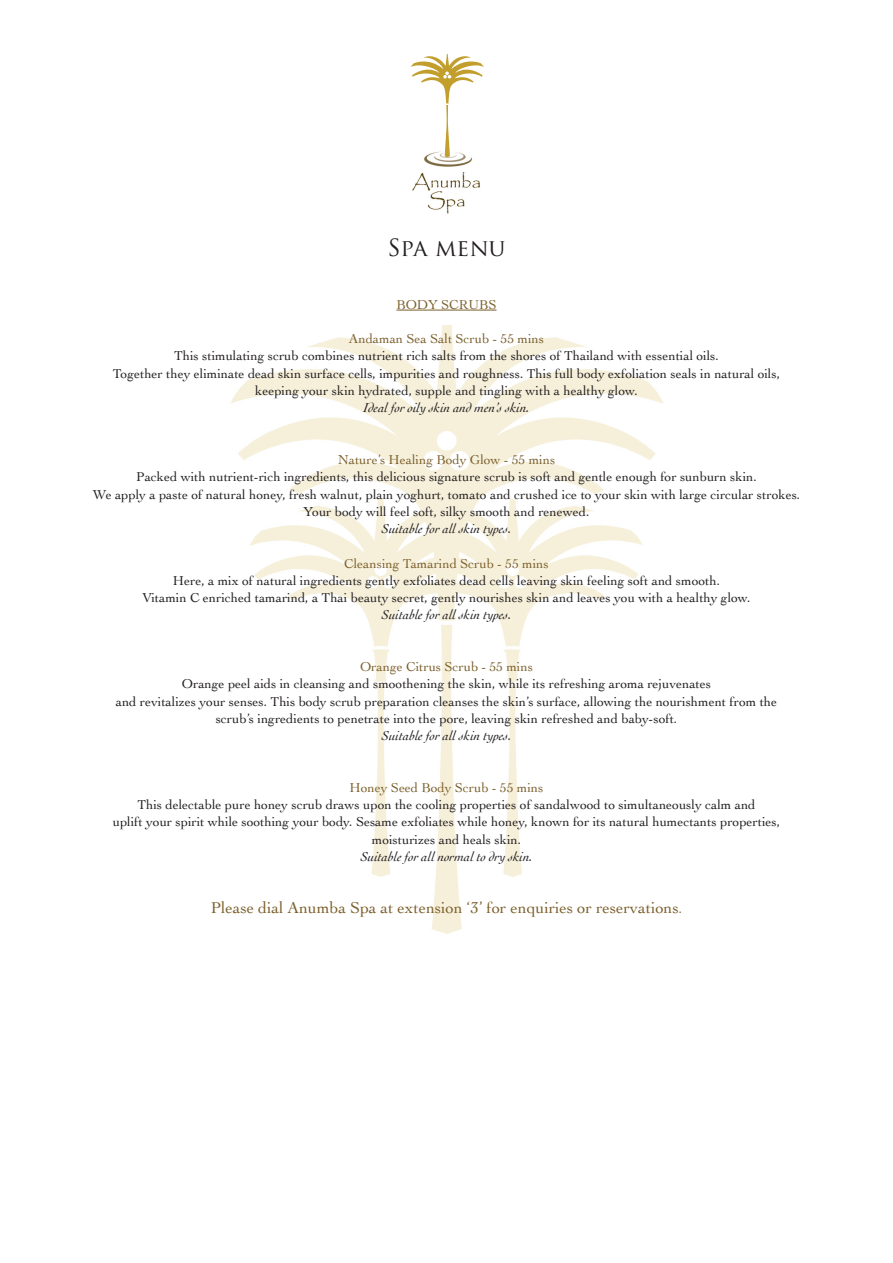
<style>
.page{position:relative;width:893px;height:1263px;background:#fff}
.page>*{position:absolute;margin:0;border:0;box-sizing:border-box;transform-origin:0 0}
.t1{font:23.1px "Trajan Pro";color:#231f20}
.t2{font:16.5px "Cochin";color:#7c602c}
.t3{font:13.5px/17.2px "Cochin";color:#231f20;text-align:center}
.t4{font:13.5px "Cochin";color:#7c602c}
.t5{font:italic 13.5px "Cochin";color:#231f20}
.s1{font-style:italic}
.s2{font-size:13.5px}
</style>
<div class="page">
<img style="left:412px;top:157px;width:68px;height:56px">
<svg style="left:411px;top:54px;width:73px;height:103px"></svg>
<img style="left:231px;top:326px;width:432px;height:608px">
<hr style="left:396px;top:310px;width:101px;height:1px;background:#7c602c">
<p class="t1" style="left:387px;top:233px;width:120px">SPA MENU</p>
<p class="t4" style="left:396px;top:295px;width:102px">BODY SCRUBS</p>
<p class="t4" style="left:349px;top:330px;width:197px">Andaman Sea Salt Scrub - 55 mins</p>
<p class="t3" style="left:113px;top:347px;width:669px">This stimulating scrub combines nutrient rich salts from the shores of Thailand with essential oils.<br>Together they eliminate dead skin surface cells, impurities and roughness. This full body exfoliation seals in natural oils, keeping your skin hydrated, supple and tingling with a healthy glow.<br><span class="s1">Ideal for oily skin and men’s skin.</span></p>
<p class="t4" style="left:338px;top:450px;width:219px">Nature’s Healing Body Glow - 55 mins</p>
<p class="t3" style="left:93px;top:468px;width:709px">Packed with nutrient-rich ingredients, this delicious signature scrub is soft and gentle enough for sunburn skin.<br>We apply a paste of natural honey, fresh walnut, plain yoghurt, tomato and crushed ice to your skin with large circular strokes.<br>Your body will feel soft, silky smooth and renewed.<br><span class="s1">Suitable for all skin types.</span></p>
<p class="t4" style="left:344px;top:554px;width:206px">Cleansing Tamarind Scrub - 55 mins</p>
<p class="t3" style="left:142px;top:571px;width:610px">Here, a mix of natural ingredients gently exfoliates dead cells leaving skin feeling soft and smooth.<br>Vitamin C enriched tamarind, a Thai beauty secret, gently nourishes skin and leaves you with a healthy glow.</p>
<p class="t5" style="left:382px;top:606px;width:131px">Suitable for all skin types.</p>
<p class="t4" style="left:360px;top:657px;width:174px">Orange Citrus Scrub - 55 mins</p>
<p class="t3" style="left:116px;top:675px;width:663px">Orange peel aids in cleansing and smoothening the skin, while its refreshing aroma rejuvenates<br>and revitalizes your senses. This body scrub preparation cleanses the skin’s surface, allowing the nourishment from the scrub’s ingredients to penetrate into the pore, leaving skin refreshed and baby-soft.</p>
<p class="t5" style="left:382px;top:726px;width:131px">Suitable for all skin types.</p>
<p class="t4" style="left:350px;top:778px;width:195px">Honey Seed Body Scrub - 55 mins</p>
<p class="t3" style="left:113px;top:795px;width:669px">This delectable pure honey scrub draws upon the cooling properties of sandalwood to simultaneously calm and<br>uplift your spirit while soothing your body. Sesame exfoliates while honey, known for its natural humectants properties, moisturizes and heals skin.<br><span class="s1">Suitable for all normal to dry skin.</span></p>
<p class="t2" style="left:211px;top:896px;width:473px">Please dial Anumba Spa at extension ‘3’ for enquiries or reservations<span class="s2">.</span></p>
</div>
